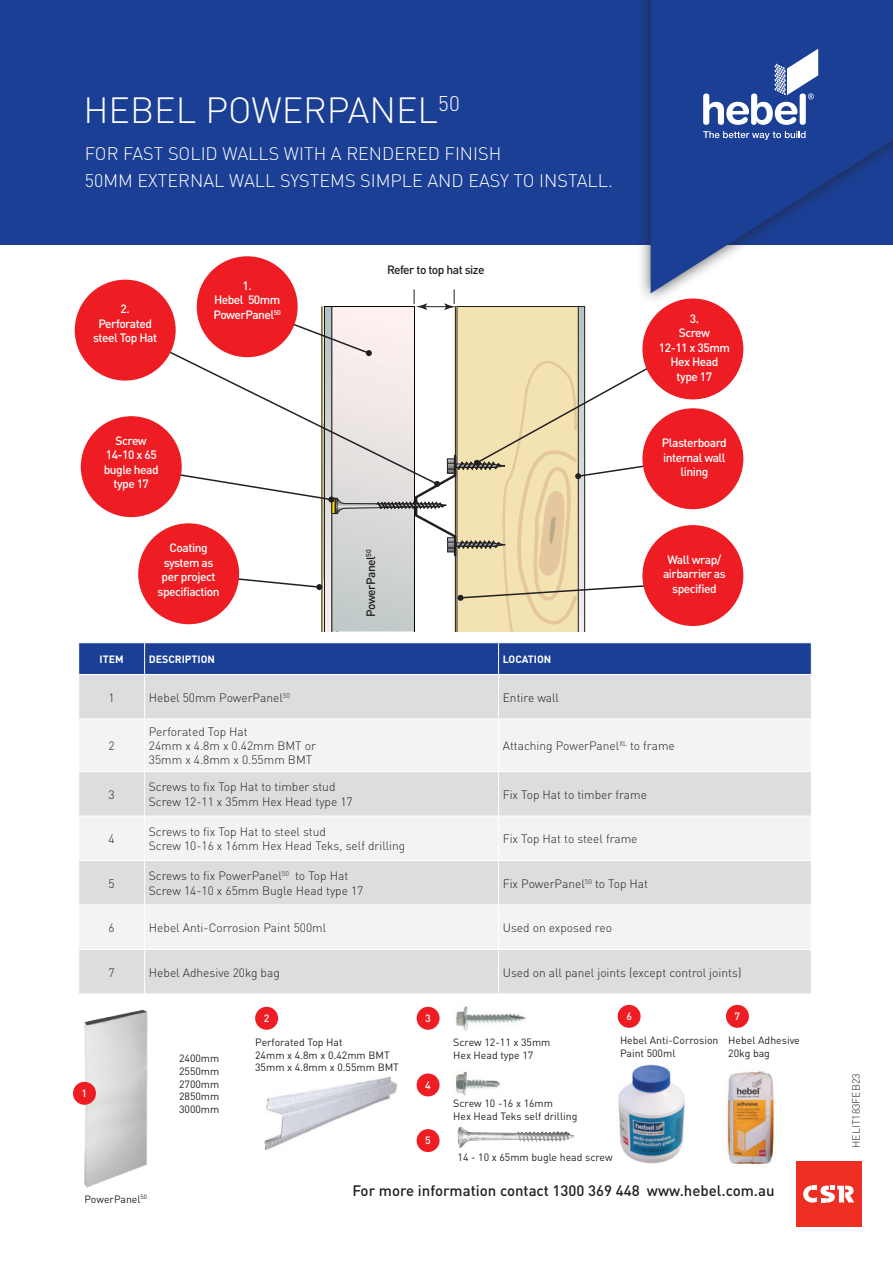
<style>
.page{position:relative;width:893px;height:1263px;background:#fff}
.page>*{position:absolute;margin:0;border:0;box-sizing:border-box;transform-origin:0 0}
.t1{font:300 36px "DIN";color:#fff}
.t2{font:300 18px/27px "DIN";color:#fff}
.t3{font:500 15px "DIN";color:#231f20}
.t4{font:300 12px/14.4px "DIN";color:#231f20}
.t5{font:500 12px/14.4px "DIN Pro";letter-spacing:-.04em;color:#fff;text-align:center}
.t6{font:500 12px "DIN Pro";letter-spacing:-.04em;color:#231f20}
.t7{font:10.5px/12.6px "DIN";color:#231f20}
.t8{font:700 10.5px "DIN";color:#fff}
.t9{font:300 10.5px "DIN";color:#231f20}
.t10{font:500 10.5px "DIN";color:#fff}
</style>
<div class="page">
<img style="left:80px;top:1009px;width:68px;height:179px">
<img style="left:727px;top:1071px;width:47px;height:93px">
<img style="left:618px;top:1064px;width:67px;height:100px">
<img style="left:456px;top:1006px;width:70px;height:25px">
<img style="left:456px;top:1071px;width:44px;height:25px">
<img style="left:264px;top:1076px;width:134px;height:74px">
<div style="left:0;top:0;width:893px;height:244px;background:#1b3f94"></div>
<div style="left:636px;top:0;width:257px;height:305px;background:#231f20;opacity:.75"></div>
<svg style="left:651px;top:0;width:242px;height:293px"></svg>
<svg style="left:703px;top:131px;width:102px;height:9px"></svg>
<svg style="left:703px;top:49px;width:115px;height:76px"></svg>
<div style="left:796px;top:1161px;width:66px;height:66px;background:#ee2e22"></div>
<svg style="left:803px;top:1185px;width:51px;height:18px"></svg>
<svg style="left:128px;top:289px;width:565px;height:342px"></svg>
<div style="left:642px;top:298px;width:101px;height:101px;background:#ee1d23;border-radius:50%"></div>
<div style="left:642px;top:408px;width:101px;height:101px;background:#ee1d23;border-radius:50%"></div>
<div style="left:642px;top:525px;width:101px;height:101px;background:#ee1d23;border-radius:50%"></div>
<div style="left:75px;top:280px;width:101px;height:101px;background:#ee1d23;border-radius:50%"></div>
<div style="left:197px;top:256px;width:101px;height:101px;background:#ee1d23;border-radius:50%"></div>
<div style="left:81px;top:416px;width:101px;height:101px;background:#ee1d23;border-radius:50%"></div>
<div style="left:138px;top:523px;width:101px;height:101px;background:#ee1d23;border-radius:50%"></div>
<div style="left:79px;top:643px;width:732px;height:31px;background:#1b3f94"></div>
<div style="left:79px;top:675px;width:732px;height:318px;background:#dcdddf"></div>
<svg style="left:79px;top:719px;width:732px;height:230px;fill:#f2f3f4"></svg>
<hr style="left:144px;top:643px;width:1px;height:31px;background:#fff">
<hr style="left:498px;top:643px;width:1px;height:31px;background:#fff">
<hr style="left:144px;top:816px;width:1px;height:44px;background:#fff">
<hr style="left:498px;top:816px;width:1px;height:44px;background:#fff">
<hr style="left:78px;top:860px;width:67px;height:1px;background:#fff">
<hr style="left:145px;top:860px;width:354px;height:1px;background:#fff">
<hr style="left:144px;top:861px;width:1px;height:43px;background:#fff">
<hr style="left:499px;top:860px;width:313px;height:1px;background:#fff">
<hr style="left:498px;top:861px;width:1px;height:43px;background:#fff">
<hr style="left:78px;top:904px;width:67px;height:1px;background:#fff">
<hr style="left:145px;top:904px;width:354px;height:1px;background:#fff">
<hr style="left:144px;top:905px;width:1px;height:44px;background:#fff">
<hr style="left:499px;top:904px;width:313px;height:1px;background:#fff">
<hr style="left:498px;top:905px;width:1px;height:44px;background:#fff">
<hr style="left:78px;top:949px;width:67px;height:1px;background:#fff">
<hr style="left:145px;top:949px;width:354px;height:1px;background:#fff">
<hr style="left:144px;top:950px;width:1px;height:43px;background:#fff">
<hr style="left:499px;top:949px;width:313px;height:1px;background:#fff">
<hr style="left:498px;top:950px;width:1px;height:43px;background:#fff">
<hr style="left:78px;top:816px;width:67px;height:1px;background:#fff">
<hr style="left:144px;top:772px;width:1px;height:44px;background:#fff">
<hr style="left:145px;top:816px;width:354px;height:1px;background:#fff">
<hr style="left:498px;top:772px;width:1px;height:44px;background:#fff">
<hr style="left:499px;top:816px;width:313px;height:1px;background:#fff">
<hr style="left:78px;top:771px;width:67px;height:1px;background:#fff">
<hr style="left:144px;top:719px;width:1px;height:52px;background:#fff">
<hr style="left:145px;top:771px;width:354px;height:1px;background:#fff">
<hr style="left:498px;top:719px;width:1px;height:52px;background:#fff">
<hr style="left:499px;top:771px;width:313px;height:1px;background:#fff">
<hr style="left:78px;top:718px;width:67px;height:1px;background:#fff">
<hr style="left:144px;top:675px;width:1px;height:43px;background:#fff">
<hr style="left:145px;top:718px;width:354px;height:1px;background:#fff">
<hr style="left:498px;top:675px;width:1px;height:43px;background:#fff">
<hr style="left:499px;top:718px;width:313px;height:1px;background:#fff">
<div style="left:73px;top:1082px;width:23px;height:23px;background:#ee1d23;border-radius:50%"></div>
<div style="left:255px;top:1007px;width:23px;height:23px;background:#ee1d23;border-radius:50%"></div>
<div style="left:417px;top:1007px;width:23px;height:23px;background:#ee1d23;border-radius:50%"></div>
<div style="left:417px;top:1073px;width:23px;height:23px;background:#ee1d23;border-radius:50%"></div>
<div style="left:417px;top:1129px;width:23px;height:23px;background:#ee1d23;border-radius:50%"></div>
<div style="left:618px;top:1005px;width:23px;height:23px;background:#ee1d23;border-radius:50%"></div>
<div style="left:726px;top:1005px;width:23px;height:23px;background:#ee1d23;border-radius:50%"></div>
<img style="left:457px;top:1127px;width:118px;height:21px">
<h1 class="t1" style="left:83px;top:88px;width:378px">HEBEL POWERPANEL<sup>50</sup></h1>
<h2 class="t2" style="left:85px;top:140px;width:529px">FOR FAST SOLID WALLS WITH A RENDERED FINISH<br>50MM EXTERNAL WALL SYSTEMS SIMPLE AND EASY TO INSTALL.</h2>
<p class="t5" style="left:93px;top:300px;width:66px">2.<br>Perforated steel Top Hat</p>
<p class="t5" style="left:104px;top:432px;width:56px">Screw<br>14-10 x 65 bugle head type 17</p>
<p class="t5" style="left:213px;top:277px;width:69px">1.<br>Hebel 50mm<br>PowerPanel<sup>50</sup></p>
<p class="t5" style="left:158px;top:539px;width:64px">Coating system as per project specifiaction</p>
<p class="t6" style="left:387px;top:260px;width:99px">Refer to top hat size</p>
<p class="t6" style="left:361px;top:617px;width:69px;rotate:-90deg">PowerPanel<sup>50</sup></p>
<p class="t5" style="left:659px;top:310px;width:73px">3.<br>Screw<br>12-11 x 35mm<br>Hex Head type 17</p>
<p class="t5" style="left:662px;top:434px;width:66px">Plasterboard internal wall lining</p>
<p class="t5" style="left:663px;top:551px;width:64px">Wall wrap/ airbarrier as specified</p>
<p class="t8" style="left:100px;top:652px;width:26px">ITEM</p>
<p class="t8" style="left:149px;top:652px;width:68px">DESCRIPTION</p>
<p class="t8" style="left:503px;top:652px;width:50px">LOCATION</p>
<p class="t4" style="left:109px;top:690px;width:8px">1</p>
<p class="t4" style="left:149px;top:690px;width:143px">Hebel 50mm PowerPanel<sup>50</sup></p>
<p class="t4" style="left:503px;top:690px;width:58px">Entire wall</p>
<p class="t4" style="left:109px;top:738px;width:8px">2</p>
<p class="t4" style="left:149px;top:724px;width:169px">Perforated Top Hat<br>24mm x 4.8m x 0.42mm BMT or<br>35mm x 4.8mm x 0.55mm BMT</p>
<p class="t4" style="left:503px;top:738px;width:174px">Attaching PowerPanel<sup>XL</sup> to frame</p>
<p class="t4" style="left:109px;top:787px;width:8px">3</p>
<p class="t4" style="left:149px;top:780px;width:205px">Screws to fix Top Hat to timber stud<br>Screw 12-11 x 35mm Hex Head type 17</p>
<p class="t4" style="left:503px;top:787px;width:146px">Fix Top Hat to timber frame</p>
<p class="t4" style="left:109px;top:831px;width:8px">4</p>
<p class="t4" style="left:149px;top:824px;width:258px">Screws to fix Top Hat to steel stud<br>Screw 10-16 x 16mm Hex Head Teks, self drilling</p>
<p class="t4" style="left:503px;top:831px;width:136px">Fix Top Hat to steel frame</p>
<p class="t4" style="left:109px;top:876px;width:8px">5</p>
<p class="t4" style="left:149px;top:869px;width:216px">Screws to fix PowerPanel<sup>50</sup> to Top Hat<br>Screw 14-10 x 65mm Bugle Head type 17</p>
<p class="t4" style="left:503px;top:876px;width:147px">Fix PowerPanel<sup>50</sup> to Top Hat</p>
<p class="t4" style="left:109px;top:920px;width:8px">6</p>
<p class="t4" style="left:149px;top:920px;width:179px">Hebel Anti-Corrosion Paint 500ml</p>
<p class="t4" style="left:503px;top:920px;width:111px">Used on exposed reo</p>
<p class="t4" style="left:109px;top:965px;width:8px">7</p>
<p class="t4" style="left:149px;top:965px;width:133px">Hebel Adhesive 20kg bag</p>
<p class="t4" style="left:503px;top:965px;width:240px">Used on all panel joints (except control joints)</p>
<p class="t10" style="left:82px;top:1086px;width:7px">1</p>
<p class="t7" style="left:179px;top:1052px;width:42px;text-align:justify">2400mm 2550mm 2700mm 2850mm 3000mm</p>
<p class="t7" style="left:84px;top:1192px;width:64px">PowerPanel<sup>50</sup></p>
<p class="t10" style="left:264px;top:1011px;width:7px">2</p>
<p class="t10" style="left:425px;top:1011px;width:7px">3</p>
<p class="t10" style="left:626px;top:1009px;width:7px">6</p>
<p class="t10" style="left:735px;top:1009px;width:7px">7</p>
<p class="t7" style="left:255px;top:1036px;width:145px">Perforated Top Hat<br>24mm x 4.8m x 0.42mm BMT<br>35mm x 4.8mm x 0.55mm BMT</p>
<p class="t7" style="left:620px;top:1034px;width:100px">Hebel Anti-Corrosion<br>Paint 500ml</p>
<p class="t7" style="left:728px;top:1034px;width:73px">Hebel Adhesive<br>20kg bag</p>
<p class="t7" style="left:453px;top:1036px;width:99px">Screw 12-11 x 35mm<br>Hex Head type 17</p>
<p class="t7" style="left:453px;top:1096px;width:126px">Screw 10 -16 x 16mm<br>Hex Head Teks self drilling</p>
<p class="t7" style="left:458px;top:1150px;width:157px">14 - 10 x 65mm bugle head screw</p>
<p class="t10" style="left:425px;top:1078px;width:7px">4</p>
<p class="t10" style="left:425px;top:1134px;width:7px">5</p>
<p class="t3" style="left:352px;top:1181px;width:424px">For more information contact 1300 369 448 www.hebel.com.au</p>
<p class="t9" style="left:849px;top:1148px;width:76px;rotate:-90deg">HELIT183FEB23</p>
</div>
